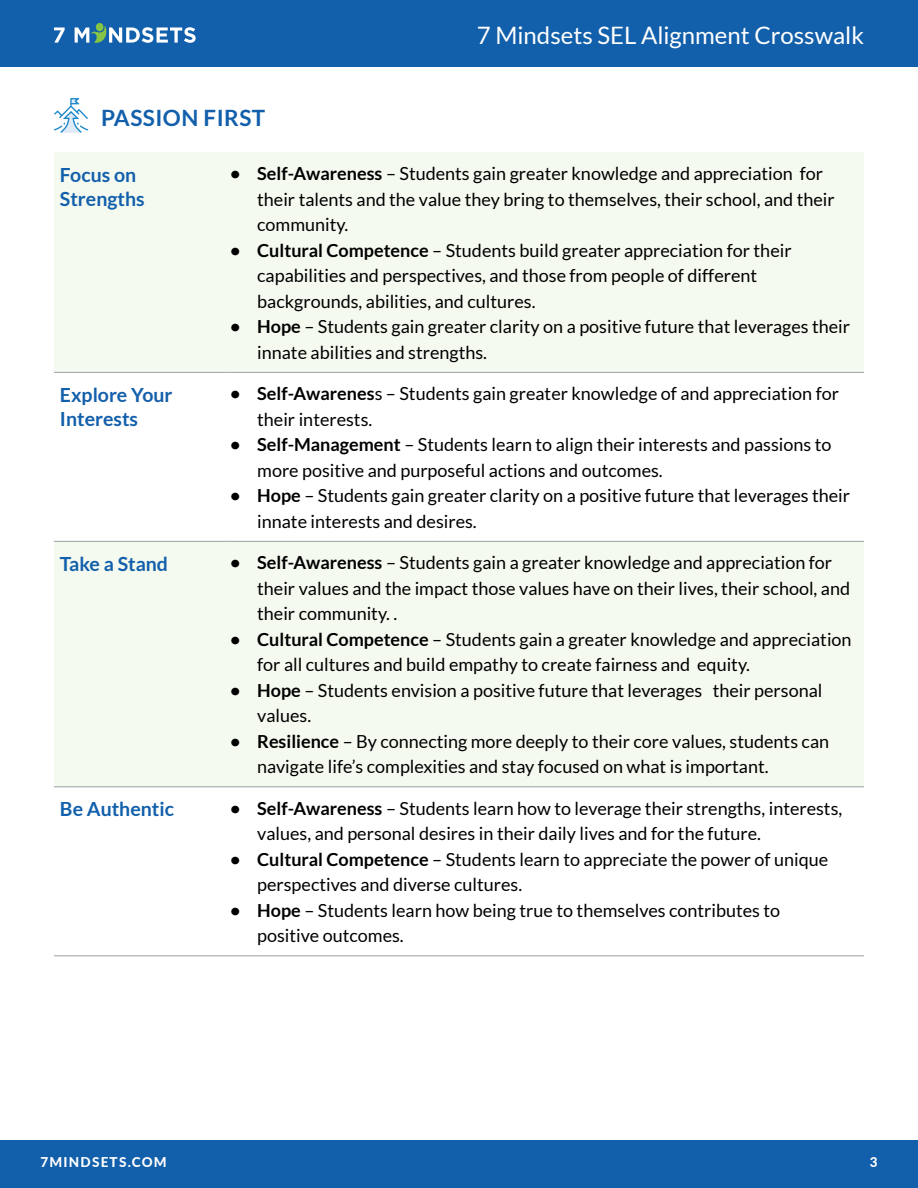
<style>
.page{position:relative;width:918px;height:1188px;background:#fff}
.page>*{position:absolute;margin:0;border:0;box-sizing:border-box;transform-origin:0 0}
.t1{font:24px "Lato";color:#fff}
.t2{font:700 22.5px "Lato";letter-spacing:.02em;color:#125fab}
.t3{font:700 19.5px/24px "Lato";color:#125fab}
.t4{font:18px/25.5px "Lato";color:#000}
.t5{font:800 13.5px "Lato";letter-spacing:.09em;color:#fff}
.s1{font-weight:700}
</style>
<div class="page">
<div style="left:0;top:0;width:918px;height:67px;background:#125fab"></div>
<div style="left:0;top:1140px;width:918px;height:48px;background:#125fab"></div>
<svg style="left:54px;top:27px;width:11px;height:16px"></svg>
<svg style="left:75px;top:26px;width:121px;height:17px"></svg>
<div style="left:96px;top:23px;width:8px;height:8px;background:#85c446;border-radius:50%"></div>
<svg style="left:54px;top:153px;width:810px;height:633px;fill:#f5faf0"></svg>
<hr style="left:54px;top:372px;width:170px;height:1px;background:#9d9fa2">
<hr style="left:224px;top:372px;width:640px;height:1px;background:#9d9fa2">
<hr style="left:54px;top:541px;width:170px;height:1px;background:#9d9fa2">
<hr style="left:224px;top:541px;width:640px;height:1px;background:#9d9fa2">
<hr style="left:54px;top:786px;width:170px;height:1px;background:#9d9fa2">
<hr style="left:224px;top:786px;width:640px;height:1px;background:#9d9fa2">
<hr style="left:54px;top:955px;width:170px;height:1px;background:#9d9fa2">
<hr style="left:224px;top:955px;width:640px;height:1px;background:#9d9fa2">
<svg style="left:54px;top:98px;width:34px;height:35px"></svg>
<p class="t2" style="left:101px;top:105px;width:166px">PASSION FIRST</p>
<h1 class="t1" style="left:477px;top:22px;width:389px">7 Mindsets SEL Alignment Crosswalk</h1>
<p class="t3" style="left:60px;top:162px;width:86px">Focus on<br>Strengths</p>
<p class="t4" style="left:257px;top:161px;width:579px;text-indent:-27px"><span class="s1">• Self-Awareness</span> – Students gain greater knowledge and appreciation for their talents and the value they bring to themselves, their school, and their community.</p>
<p class="t4" style="left:257px;top:237px;width:536px;text-indent:-27px"><span class="s1">• Cultural Competence</span> – Students build greater appreciation for their capabilities and perspectives, and those from people of different backgrounds, abilities, and cultures.</p>
<p class="t4" style="left:257px;top:314px;width:594px;text-indent:-27px"><span class="s1">• Hope</span> – Students gain greater clarity on a positive future that leverages their innate abilities and strengths.</p>
<p class="t3" style="left:60px;top:382px;width:114px">Explore Your<br>Interests</p>
<p class="t4" style="left:257px;top:381px;width:583px;text-indent:-27px"><span class="s1">• Self-Awarenes</span>s – Students gain greater knowledge of and appreciation for their interests.</p>
<p class="t4" style="left:257px;top:432px;width:576px;text-indent:-27px"><span class="s1">• Self-Management</span> – Students learn to align their interests and passions to more positive and purposeful actions and outcomes.</p>
<p class="t4" style="left:257px;top:483px;width:594px;text-indent:-27px"><span class="s1">• Hope</span> – Students gain greater clarity on a positive future that leverages their innate interests and desires.</p>
<p class="t3" style="left:60px;top:551px;width:110px">Take a Stand</p>
<p class="t4" style="left:257px;top:550px;width:594px;text-indent:-27px"><span class="s1">• Self-Awareness</span> – Students gain a greater knowledge and appreciation for their values and the impact those values have on their lives, their school, and their community. .</p>
<p class="t4" style="left:257px;top:626px;width:596px;text-indent:-27px"><span class="s1">• Cultural Competence</span> – Students gain a greater knowledge and appreciation for all cultures and build empathy to create fairness and equity.</p>
<p class="t4" style="left:257px;top:677px;width:567px;text-indent:-27px"><span class="s1">• Hope</span> – Students envision a positive future that leverages their personal values.</p>
<p class="t4" style="left:257px;top:728px;width:573px;text-indent:-27px"><span class="s1">• Resilience</span> – By connecting more deeply to their core values, students can navigate life’s complexities and stay focused on what is important.</p>
<p class="t3" style="left:60px;top:797px;width:116px">Be Authentic</p>
<p class="t4" style="left:257px;top:795px;width:587px;text-indent:-27px"><span class="s1">• Self-Awareness</span> – Students learn how to leverage their strengths, interests, values, and personal desires in their daily lives and for the future.</p>
<p class="t4" style="left:257px;top:846px;width:572px;text-indent:-27px"><span class="s1">• Cultural Competence</span> – Students learn to appreciate the power of unique perspectives and diverse cultures.</p>
<p class="t4" style="left:257px;top:897px;width:525px;text-indent:-27px"><span class="s1">• Hope</span> – Students learn how being true to themselves contributes to positive outcomes.</p>
<p class="t5" style="left:40px;top:1152px;width:128px">7MINDSETS.COM</p>
<p class="t5" style="left:870px;top:1152px;width:9px">3</p>
</div>
